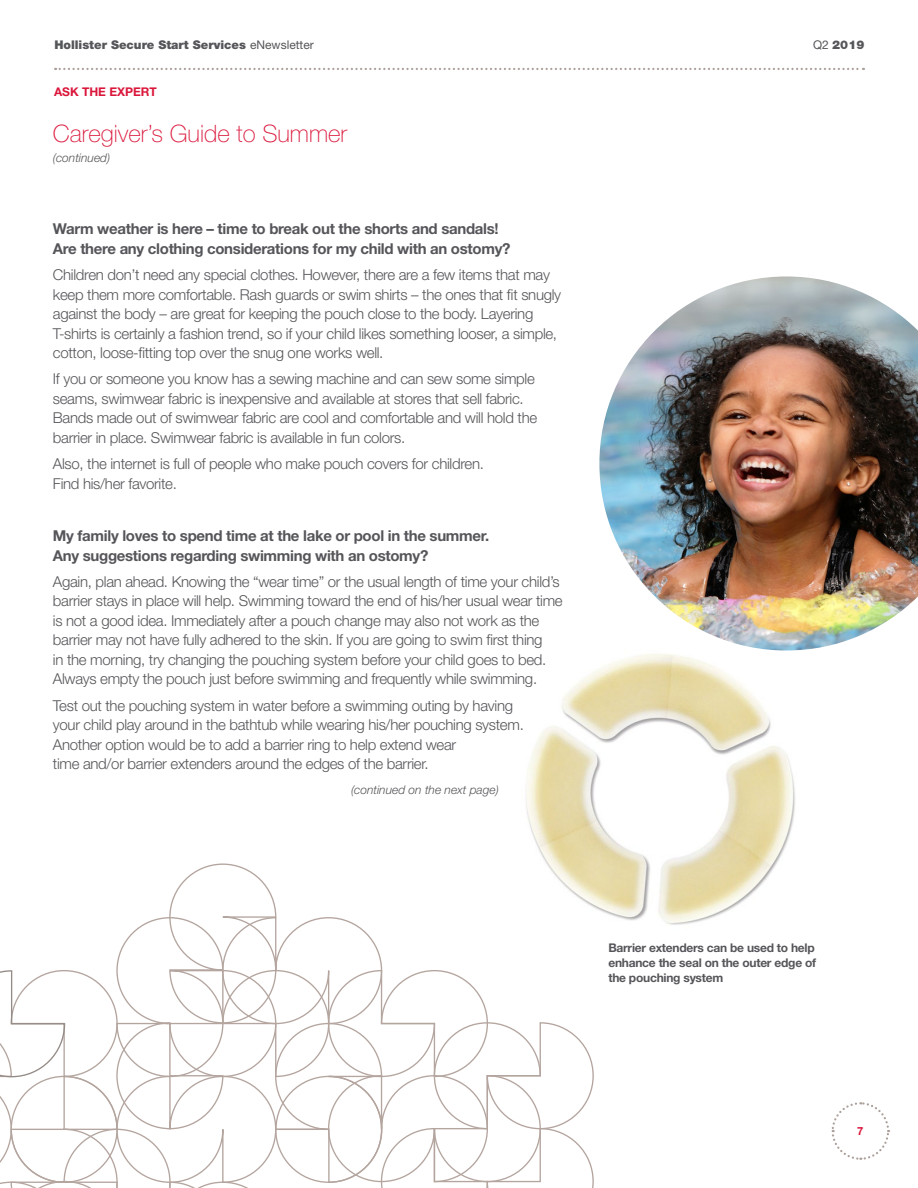
<style>
.page{position:relative;width:918px;height:1188px;background:#fff}
.page>*{position:absolute;margin:0;border:0;box-sizing:border-box;transform-origin:0 0}
.Secondary_Headers_16{font:100 24px "Helvetica Neue LT Std";color:#db163b}
.t1{font:300 15px/19.5px "Helvetica Neue LT Std";letter-spacing:-.02em;color:#55565a}
.t2{font:700 15px/19.5px "Helvetica Neue LT Std";letter-spacing:-.02em;color:#55565a}
.t3{font:700 12px/15px "Helvetica Neue LT Std";letter-spacing:-.02em;color:#55565a;text-align:justify}
.t4{font:900 12px "Helvetica Neue LT Std";color:#55565a}
._8pt_Helv_Light_Ital{font:italic 300 12px "Helvetica Neue LT Std";color:#55565a}
._8pt_Helv_Bold_186{font:700 12px "Helvetica Neue LT Std";color:#db163b}
.t5{font:700 11.25px "Helvetica Neue LT Std";color:#db163b}
.s1{font-weight:400}
</style>
<div class="page">
<svg style="left:831px;top:1102px;width:59px;height:58px"></svg>
<svg style="left:55px;top:68px;width:809px;height:2px"></svg>
<img style="left:526px;top:654px;width:269px;height:271px">
<svg style="left:0;top:863px;width:594px;height:325px"></svg>
<img style="left:599px;top:276px;width:319px;height:375px">
<p class="t4" style="left:54px;top:38px;width:261px">Hollister Secure Start Services <span class="s1">eNewsletter</span></p>
<p class="t4" style="left:813px;top:38px;width:53px"><span class="s1">Q2</span> 2019</p>
<p class="_8pt_Helv_Bold_186" style="left:54px;top:84px;width:104px">ASK THE EXPERT</p>
<p class="Secondary_Headers_16" style="left:53px;top:120px;width:296px">Caregiver’s Guide to Summer</p>
<p class="_8pt_Helv_Light_Ital" style="left:53px;top:151px;width:59px">(continued)</p>
<p class="t2" style="left:53px;top:219px;width:459px">Warm weather is here – time to break out the shorts and sandals!<br>Are there any clothing considerations for my child with an ostomy?</p>
<p class="t1" style="left:53px;top:265px;width:510px">Children don’t need any special clothes. However, there are a few items that may keep them more comfortable. Rash guards or swim shirts – the ones that fit snugly against the body – are great for keeping the pouch close to the body. Layering T-shirts is certainly a fashion trend, so if your child likes something looser, a simple, cotton, loose-fitting top over the snug one works well.</p>
<p class="t1" style="left:53px;top:369px;width:486px">If you or someone you know has a sewing machine and can sew some simple seams, swimwear fabric is inexpensive and available at stores that sell fabric.<br>Bands made out of swimwear fabric are cool and comfortable and will hold the barrier in place. Swimwear fabric is available in fun colors.</p>
<p class="t1" style="left:53px;top:454px;width:433px">Also, the internet is full of people who make pouch covers for children.<br>Find his/her favorite.</p>
<p class="t2" style="left:53px;top:526px;width:438px">My family loves to spend time at the lake or pool in the summer.<br>Any suggestions regarding swimming with an ostomy?</p>
<p class="t1" style="left:53px;top:572px;width:511px">Again, plan ahead. Knowing the “wear time” or the usual length of time your child’s barrier stays in place will help. Swimming toward the end of his/her usual wear time is not a good idea. Immediately after a pouch change may also not work as the barrier may not have fully adhered to the skin. If you are going to swim first thing<br>in the morning, try changing the pouching system before your child goes to bed.<br>Always empty the pouch just before swimming and frequently while swimming.</p>
<p class="t1" style="left:53px;top:695px;width:472px">Test out the pouching system in water before a swimming outing by having your child play around in the bathtub while wearing his/her pouching system.<br>Another option would be to add a barrier ring to help extend wear<br>time and/or barrier extenders around the edges of the barrier.</p>
<p class="_8pt_Helv_Light_Ital" style="left:351px;top:783px;width:149px">(continued on the next page)</p>
<p class="t3" style="left:608px;top:940px;width:209px">Barrier extenders can be used to help enhance the seal on the outer edge of the pouching system</p>
<p class="t5" style="left:857px;top:1124px;width:8px">7</p>
</div>
